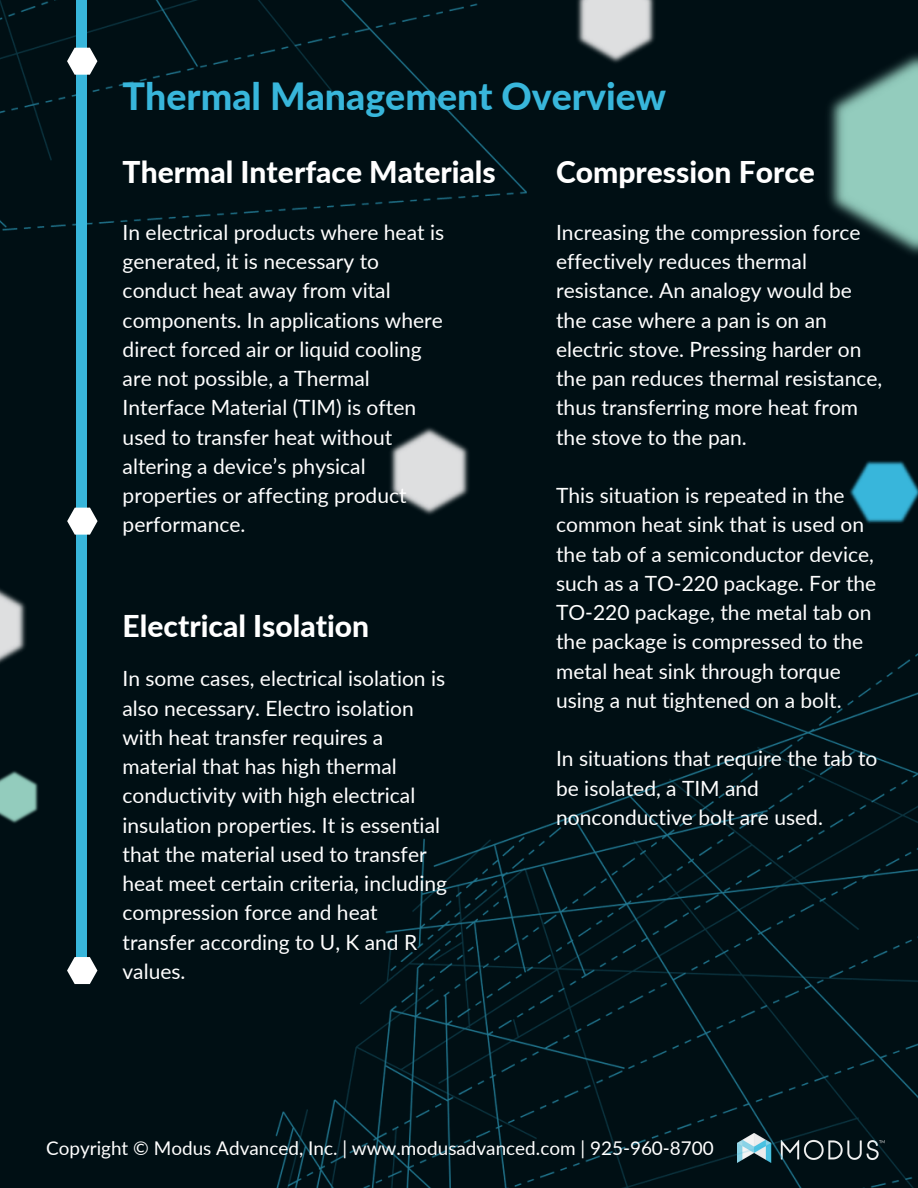
<style>
.page{position:relative;width:918px;height:1188px;background:#000f14}
.page>*{position:absolute;margin:0;border:0;box-sizing:border-box;transform-origin:0 0}
.t1{font:800 37.5px "Lato";color:#38b6db}
.t2{font:800 30px "Lato";color:#fff}
.t3{font:21px/29.2px "Lato";color:#fff}
.t4{font:18.9px "Lato";color:#fff}
</style>
<div class="page">
<img style="left:0;top:0;width:527px;height:390px">
<div style="left:77px;top:0;width:10px;height:983px;background:#38b6db"></div>
<svg style="left:67px;top:48px;width:30px;height:27px"></svg>
<img style="left:577px;top:0;width:78px;height:63px">
<img style="left:0;top:771px;width:38px;height:53px">
<img style="left:0;top:589px;width:26px;height:75px">
<svg style="left:67px;top:508px;width:31px;height:27px"></svg>
<img style="left:390px;top:427px;width:79px;height:88px">
<img style="left:828px;top:53px;width:90px;height:202px">
<img style="left:849px;top:460px;width:69px;height:64px">
<svg style="left:67px;top:957px;width:30px;height:27px"></svg>
<img style="left:275px;top:653px;width:643px;height:535px">
<p class="t1" style="left:123px;top:73px;width:545px">Thermal Management Overview</p>
<p class="t2" style="left:123px;top:153px;width:375px">Thermal Interface Materials</p>
<p class="t2" style="left:556px;top:153px;width:260px">Compression Force</p>
<p class="t3" style="left:556px;top:217px;width:328px">Increasing the compression force effectively reduces thermal resistance. An analogy would be the case where a pan is on an electric stove. Pressing harder on the pan reduces thermal resistance, thus transferring more heat from the stove to the pan.</p>
<p class="t3" style="left:556px;top:480px;width:322px">This situation is repeated in the common heat sink that is used on the tab of a semiconductor device, such as a TO-220 package. For the<br>TO-220 package, the metal tab on the package is compressed to the metal heat sink through torque using a nut tightened on a bolt.</p>
<p class="t3" style="left:556px;top:744px;width:323px">In situations that require the tab to be isolated, a TIM and nonconductive bolt are used.</p>
<p class="t3" style="left:123px;top:217px;width:323px">In electrical products where heat is generated, it is necessary to conduct heat away from vital components. In applications where direct forced air or liquid cooling are not possible, a Thermal<br>Interface Material (TIM) is often used to transfer heat without altering a device’s physical properties or affecting product performance.</p>
<p class="t2" style="left:123px;top:607px;width:248px">Electrical Isolation</p>
<p class="t3" style="left:122px;top:664px;width:326px">In some cases, electrical isolation is also necessary. Electro isolation with heat transfer requires a material that has high thermal conductivity with high electrical insulation properties. It is essential that the material used to transfer heat meet certain criteria, including compression force and heat transfer according to U, K and R values.</p>
<p class="t4" style="left:46px;top:1137px;width:669px">Copyright © Modus Advanced, Inc. | www.modusadvanced.com | 925-960-8700</p>
</div>
